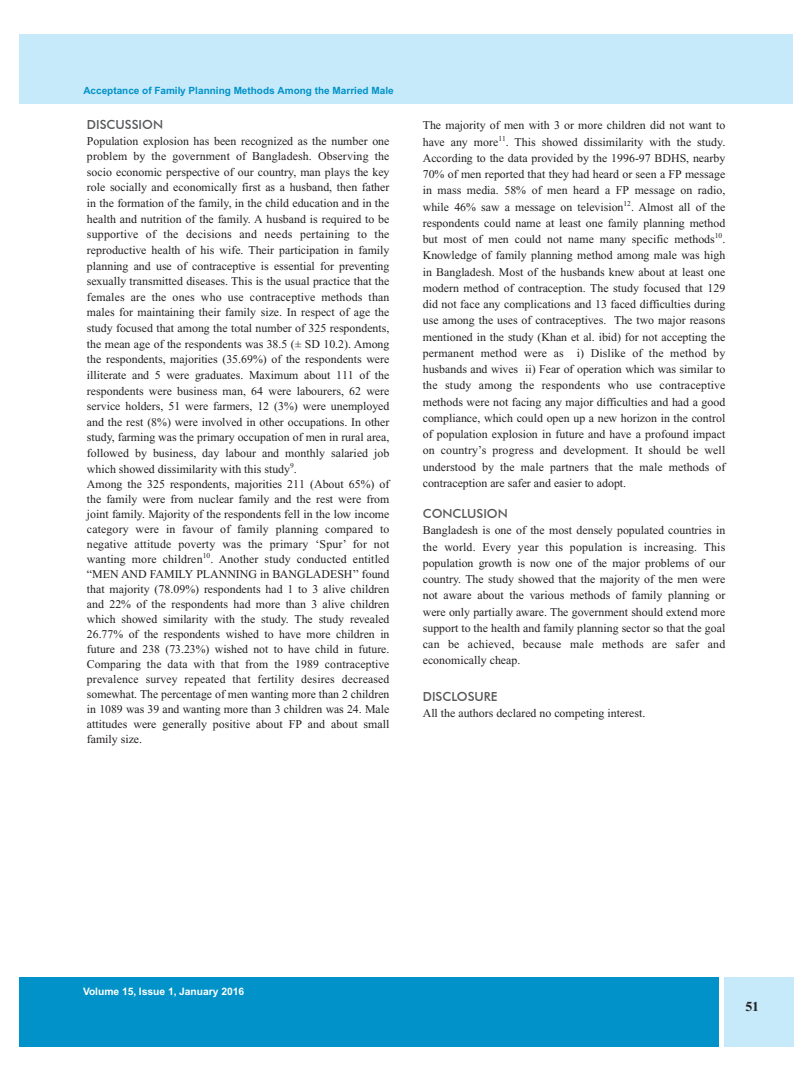
<style>
.page{position:relative;width:810px;height:1080px;background:#fff}
.page>*{position:absolute;margin:0;border:0;box-sizing:border-box;transform-origin:0 0}
.t1{font:700 13.75px "Times New Roman";color:#231f20}
.t2{font:500 12.5px "Futura BT";color:#57585a}
.t3{font:11.88px/15.4px "Times New Roman";color:#231f20;text-align:justify}
.t4{font:700 10.25px "Helvetica";color:#fff}
.t5{font:700 10px "Helvetica";color:#0092c8}
</style>
<div class="page">
<div style="left:19px;top:34px;width:774px;height:69px;background:#c6eafa"></div>
<div style="left:19px;top:978px;width:700px;height:69px;background:#0092c8"></div>
<div style="left:724px;top:978px;width:69px;height:69px;background:#c6eafa"></div>
<p class="t5" style="left:83px;top:85px;width:312px">Acceptance of Family Planning Methods Among the Married Male</p>
<p class="t2" style="left:87px;top:117px;width:78px">DISCUSSION</p>
<p class="t3" style="left:87px;top:133px;width:304px;text-align:left">Population explosion has been recognized as the number one problem by the government of Bangladesh. Observing the socio economic perspective of our country, man plays the key role socially and economically first as a husband, then father in the formation of the family, in the child education and in the health and nutrition of the family. A husband is required to be supportive of the decisions and needs pertaining to the reproductive health of his wife. Their participation in family planning and use of contraceptive is essential for preventing sexually transmitted diseases. This is the usual practice that the females are the ones who use contraceptive methods than males for maintaining their family size. In respect of age the study focused that among the total number of 325 respondents, the mean age of the respondents was 38.5 (± SD 10.2). Among the respondents, majorities (35.69%) of the respondents were illiterate and 5 were graduates. Maximum about 111 of the respondents were business man, 64 were labourers, 62 were service holders, 51 were farmers, 12 (3%) were unemployed and the rest (8%) were involved in other occupations. In other study, farming was the primary occupation of men in rural area, followed by business, day labour and monthly salaried job which showed dissimilarity with this study<sup>9</sup>.<br>Among the 325 respondents, majorities 211 (About 65%) of the family were from nuclear family and the rest were from joint family. Majority of the respondents fell in the low income category were in favour of family planning compared to negative attitude poverty was the primary ‘Spur’ for not wanting more children<sup>10</sup>. Another study conducted entitled “MEN AND FAMILY PLANNING in BANGLADESH’’ found that majority (78.09%) respondents had 1 to 3 alive children and 22% of the respondents had more than 3 alive children which showed similarity with the study. The study revealed 26.77% of the respondents wished to have more children in future and 238 (73.23%) wished not to have child in future.<br>Comparing the data with that from the 1989 contraceptive prevalence survey repeated that fertility desires decreased somewhat. The percentage of men wanting more than 2 children in 1089 was 39 and wanting more than 3 children was 24. Male attitudes were generally positive about FP and about small family size.</p>
<p class="t3" style="left:423px;top:118px;width:304px;line-height:16.2px">The majority of men with 3 or more children did not want to have any more<sup>11</sup>. This showed dissimilarity with the study.<br>According to the data provided by the 1996-97 BDHS, nearby 70% of men reported that they had heard or seen a FP message in mass media. 58% of men heard a FP message on radio, while 46% saw a message on television<sup>12</sup>. Almost all of the respondents could name at least one family planning method but most of men could not name many specific methods<sup>10</sup>.<br>Knowledge of family planning method among male was high in Bangladesh. Most of the husbands knew about at least one modern method of contraception. The study focused that 129 did not face any complications and 13 faced difficulties during use among the uses of contraceptives. The two major reasons mentioned in the study (Khan et al. ibid) for not accepting the permanent method were as i) Dislike of the method by husbands and wives ii) Fear of operation which was similar to the study among the respondents who use contraceptive methods were not facing any major difficulties and had a good compliance, which could open up a new horizon in the control of population explosion in future and have a profound impact on country’s progress and development. It should be well understood by the male partners that the male methods of contraception are safer and easier to adopt.</p>
<p class="t2" style="left:423px;top:506px;width:87px">CONCLUSION</p>
<p class="t3" style="left:423px;top:523px;width:304px;line-height:16.2px">Bangladesh is one of the most densely populated countries in the world. Every year this population is increasing. This population growth is now one of the major problems of our country. The study showed that the majority of the men were not aware about the various methods of family planning or were only partially aware. The government should extend more support to the health and family planning sector so that the goal can be achieved, because male methods are safer and economically cheap.</p>
<p class="t2" style="left:423px;top:689px;width:76px">DISCLOSURE</p>
<p class="t3" style="left:423px;top:705px;width:224px">All the authors declared no competing interest.</p>
<p class="t4" style="left:83px;top:985px;width:163px">Volume 15, Issue 1, January 2016</p>
<p class="t1" style="left:745px;top:999px;width:15px">51</p>
</div>
